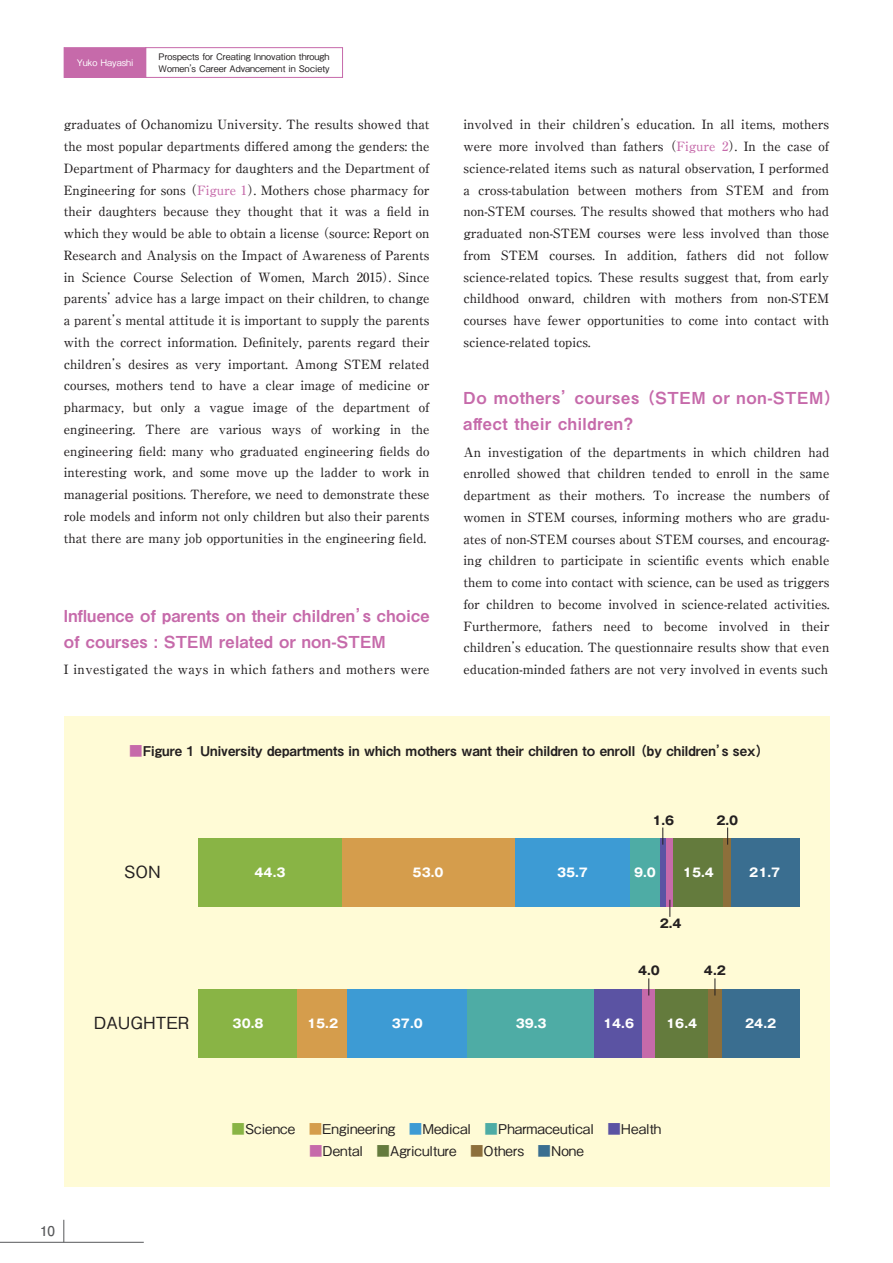
<style>
.page{position:relative;width:893px;height:1263px;background:#fff}
.page>*{position:absolute;margin:0;border:0;box-sizing:border-box;transform-origin:0 0}
.t1{font:500 16.65px "Gothic BBB Pr 6 N";color:#231f20}
.t2{font:16.5px/25.5px "Midashi Go Pro MB31";letter-spacing:.015em;color:#c66aaa}
.t3{font:16.5px/25.5px "Midashi Go Pro MB31";letter-spacing:.04em;color:#c66aaa}
.t4{font:500 13.5px "Gothic BBB Pr 6 N";color:#231f20}
.t5{font:13.5px "Midashi Go Pro MB31";color:#231f20}
.t6{font:700 13.5px "Futo Go B101 Pro";color:#57585a}
.t7{font:500 12.75px/21.8px "Ryumin Pro";color:#231f20;text-align:justify}
.t8{font:500 12.75px "Ryumin Pro";letter-spacing:.03em;color:#231f20}
.t9{font:700 12px "Gothic MB101 Pr 6 N";color:#fff}
.t10{font:700 12px "Gothic MB101 Pr 6 N";color:#231f20}
.t11{font:500 9px/12px "Gothic BBB Pro";color:#231f20}
.t12{font:500 9px "Gothic BBB Pro";color:#fff}
.s1{color:#c66aaa}
.s2{color:#89b445}
.s3{color:#d59d4c}
.s4{color:#3d9bd4}
.s5{color:#4eaca5}
.s6{color:#5b53a3}
.s7{color:#647b3d}
.s8{color:#8d6f3b}
.s9{color:#3a6e90}
</style>
<div class="page">
<div style="left:64px;top:717px;width:765px;height:470px;background:#fffbd6"></div>
<div style="left:515px;top:838px;width:115px;height:69px;background:#3d9bd4"></div>
<div style="left:342px;top:838px;width:173px;height:69px;background:#d59d4c"></div>
<div style="left:198px;top:838px;width:144px;height:69px;background:#89b445"></div>
<div style="left:630px;top:838px;width:30px;height:69px;background:#4eaca5"></div>
<div style="left:660px;top:838px;width:6px;height:69px;background:#5b53a3"></div>
<div style="left:666px;top:838px;width:8px;height:69px;background:#c66aaa"></div>
<div style="left:674px;top:838px;width:50px;height:69px;background:#647b3d"></div>
<div style="left:724px;top:838px;width:7px;height:69px;background:#8d6f3b"></div>
<div style="left:731px;top:838px;width:68px;height:69px;background:#3a6e90"></div>
<div style="left:198px;top:989px;width:100px;height:68px;background:#89b445"></div>
<div style="left:298px;top:989px;width:50px;height:68px;background:#d59d4c"></div>
<div style="left:348px;top:989px;width:119px;height:68px;background:#3d9bd4"></div>
<div style="left:467px;top:989px;width:128px;height:68px;background:#4eaca5"></div>
<div style="left:595px;top:989px;width:47px;height:68px;background:#5b53a3"></div>
<div style="left:642px;top:989px;width:13px;height:68px;background:#c66aaa"></div>
<div style="left:655px;top:989px;width:53px;height:68px;background:#647b3d"></div>
<div style="left:708px;top:989px;width:14px;height:68px;background:#8d6f3b"></div>
<div style="left:722px;top:989px;width:77px;height:68px;background:#3a6e90"></div>
<svg style="left:663px;top:827px;width:1px;height:18px"></svg>
<svg style="left:648px;top:978px;width:1px;height:17px"></svg>
<svg style="left:715px;top:978px;width:1px;height:17px"></svg>
<svg style="left:670px;top:900px;width:1px;height:17px"></svg>
<svg style="left:727px;top:827px;width:1px;height:18px"></svg>
<div style="left:64px;top:48px;width:82px;height:29px;background:#c66aaa"></div>
<div style="left:64px;top:47px;width:82px;height:31px;border:1px solid #c66aaa"></div>
<div style="left:145px;top:47px;width:198px;height:31px;border:1px solid #c66aaa"></div>
<hr style="left:0;top:1242px;width:144px;height:1px;background:#57585a">
<svg style="left:64px;top:1220px;width:1px;height:22px"></svg>
<p class="t12" style="left:77px;top:55px;width:58px">Yuko Hayashi</p>
<p class="t11" style="left:159px;top:50px;width:173px">Prospects for Creating Innovation through<br>Women’s Career Advancement in Society</p>
<p class="t7" style="left:64px;top:113px;width:367px">graduates of Ochanomizu University. The results showed that the most popular departments differed among the genders: the Department of Pharmacy for daughters and the Department of Engineering for sons （<span class="s1">Figure 1</span>）. Mothers chose pharmacy for their daughters because they thought that it was a field in which they would be able to obtain a license （source: Report on Research and Analysis on the Impact of Awareness of Parents in Science Course Selection of Women, March 2015）. Since parents’advice has a large impact on their children, to change a parent’s mental attitude it is important to supply the parents with the correct information. Definitely, parents regard their children’s desires as very important. Among STEM related courses, mothers tend to have a clear image of medicine or pharmacy, but only a vague image of the department of engineering. There are various ways of working in the engineering field: many who graduated engineering fields do interesting work, and some move up the ladder to work in managerial positions. Therefore, we need to demonstrate these role models and inform not only children but also their parents that there are many job opportunities in the engineering field.</p>
<p class="t2" style="left:64px;top:601px;width:367px">Influence of parents on their children’s choice of courses : STEM related or non-STEM</p>
<p class="t8" style="left:64px;top:659px;width:367px">I investigated the ways in which fathers and mothers were</p>
<p class="t7" style="left:463px;top:113px;width:367px">involved in their children’s education. In all items, mothers were more involved than fathers （<span class="s1">Figure 2</span>）. In the case of science-related items such as natural observation, I performed a cross-tabulation between mothers from STEM and from non-STEM courses. The results showed that mothers who had graduated non-STEM courses were less involved than those from STEM courses. In addition, fathers did not follow science-related topics. These results suggest that, from early childhood onward, children with mothers from non-STEM courses have fewer opportunities to come into contact with science-related topics.</p>
<p class="t3" style="left:463px;top:383px;width:379px">Do mothers’courses （STEM or non-STEM）affect their children?</p>
<p class="t7" style="left:463px;top:440px;width:367px">An investigation of the departments in which children had enrolled showed that children tended to enroll in the same department as their mothers. To increase the numbers of women in STEM courses, informing mothers who are gradu&shy;ates of non-STEM courses about STEM courses, and encourag&shy;ing children to participate in scientific events which enable them to come into contact with science, can be used as triggers for children to become involved in science-related activities.<br>Furthermore, fathers need to become involved in their children’s education. The questionnaire results show that even education-minded fathers are not very involved in events such</p>
<p class="t5" style="left:129px;top:740px;width:642px"><span class="s1">■</span>Figure 1 University departments in which mothers want their children to enroll （by children’s sex）</p>
<p class="t1" style="left:124px;top:859px;width:38px">SON</p>
<p class="t1" style="left:94px;top:1009px;width:97px">DAUGHTER</p>
<p class="t10" style="left:652px;top:810px;width:23px">1.6</p>
<p class="t10" style="left:716px;top:810px;width:23px">2.0</p>
<p class="t9" style="left:255px;top:862px;width:32px">44.3</p>
<p class="t9" style="left:413px;top:862px;width:32px">53.0</p>
<p class="t9" style="left:557px;top:862px;width:32px">35.7</p>
<p class="t9" style="left:634px;top:862px;width:23px">9.0</p>
<p class="t9" style="left:683px;top:862px;width:32px">15.4</p>
<p class="t10" style="left:660px;top:914px;width:23px">2.4</p>
<p class="t10" style="left:638px;top:961px;width:23px">4.0</p>
<p class="t10" style="left:704px;top:961px;width:23px">4.2</p>
<p class="t9" style="left:749px;top:862px;width:32px">21.7</p>
<p class="t9" style="left:233px;top:1013px;width:32px">30.8</p>
<p class="t9" style="left:307px;top:1013px;width:32px">15.2</p>
<p class="t9" style="left:392px;top:1013px;width:32px">37.0</p>
<p class="t9" style="left:516px;top:1013px;width:32px">39.3</p>
<p class="t9" style="left:603px;top:1013px;width:32px">14.6</p>
<p class="t9" style="left:666px;top:1013px;width:32px">16.4</p>
<p class="t9" style="left:745px;top:1013px;width:32px">24.2</p>
<p class="t6" style="left:40px;top:1220px;width:17px">10</p>
<p class="t4" style="left:232px;top:1118px;width:431px"><span class="s2">■</span>Science　<span class="s3">■</span>Engineering　<span class="s4">■</span>Medical　<span class="s5">■</span>Pharmaceutical　<span class="s6">■</span>Health</p>
<p class="t4" style="left:309px;top:1140px;width:276px"><span class="s1">■</span>Dental　<span class="s7">■</span>Agriculture　<span class="s8">■</span>Others　<span class="s9">■</span>None</p>
</div>
